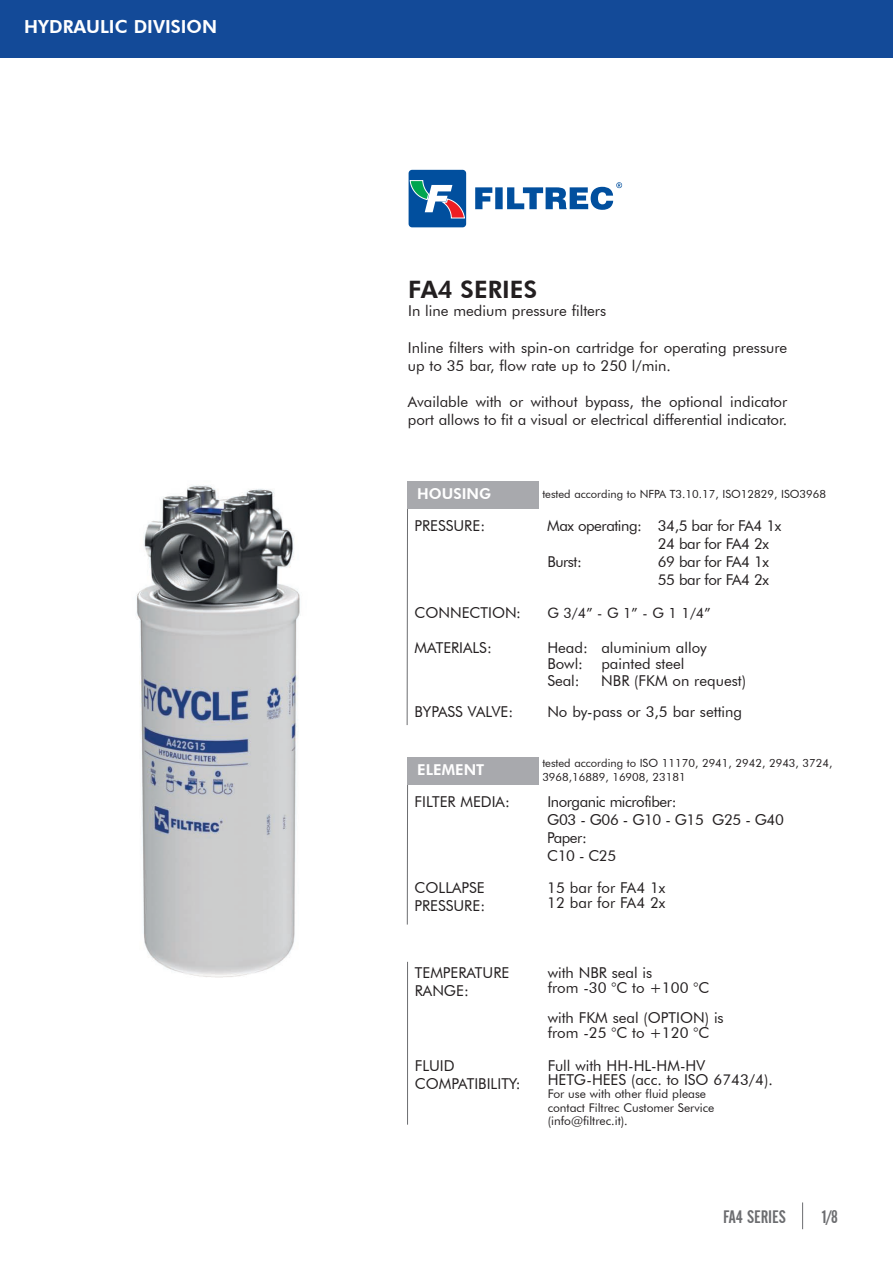
<style>
.page{position:relative;width:893px;height:1263px;background:#fff}
.page>*{position:absolute;margin:0;border:0;box-sizing:border-box;transform-origin:0 0}
.t1{font:800 24px "Futura BT";color:#231f20}
.t2{font:800 18px "Futura BT";color:#fff}
.t3{font:18px "Alternate Gothic 2 BT";color:#6c6d70}
.t4{font:15px/18px "Futura BT";color:#231f20}
.t5{font:15px/18px "Futura BT";letter-spacing:-.03em;color:#231f20}
.t6{font:800 15px "Futura BT";color:#fff}
.t7{font:14.25px "Futura BT";color:#231f20}
.t8{font:12px/13.5px "Futura BT";color:#231f20}
.t9{font:11.25px/13.5px "Futura BT";color:#231f20}
</style>
<div class="page">
<img style="left:136px;top:485px;width:164px;height:493px">
<svg style="left:409px;top:170px;width:57px;height:57px;background:#346ba1"></svg>
<svg style="left:475px;top:182px;width:147px;height:28px"></svg>
<hr style="left:407px;top:500px;width:1px;height:225px;background:#6c6d70">
<div style="left:407px;top:481px;width:132px;height:27px;background:#a8a9ad"></div>
<hr style="left:407px;top:782px;width:1px;height:142px;background:#6c6d70">
<div style="left:407px;top:757px;width:132px;height:27px;background:#a8a9ad"></div>
<div style="left:0;top:0;width:893px;height:57px;background:#134a98"></div>
<svg style="left:802px;top:1202px;width:1px;height:27px"></svg>
<hr style="left:407px;top:962px;width:1px;height:163px;background:#6c6d70">
<p class="t2" style="left:24px;top:16px;width:194px">HYDRAULIC DIVISION</p>
<h1 class="t1" style="left:408px;top:275px;width:130px">FA4 SERIES</h1>
<p class="t4" style="left:408px;top:302px;width:200px">In line medium pressure filters</p>
<p class="t4" style="left:408px;top:338px;width:381px">Inline filters with spin-on cartridge for operating pressure up to 35 bar, flow rate up to 250 l/min.</p>
<p class="t4" style="left:408px;top:392px;width:381px">Available with or without bypass, the optional indicator port allows to fit a visual or electrical differential indicator.</p>
<p class="t6" style="left:417px;top:484px;width:75px">HOUSING</p>
<p class="t9" style="left:542px;top:487px;width:285px">tested according to NFPA T3.10.17, ISO12829, ISO3968</p>
<p class="t4" style="left:415px;top:516px;width:72px">PRESSURE:</p>
<p class="t5" style="left:547px;top:516px;width:235px">Max operating: 34,5 bar for FA4 1x</p>
<p class="t5" style="left:658px;top:534px;width:113px">24 bar for FA4 2x</p>
<p class="t4" style="left:547px;top:552px;width:36px">Burst:</p>
<p class="t5" style="left:658px;top:552px;width:113px">69 bar for FA4 1x<br>55 bar for FA4 2x</p>
<p class="t4" style="left:415px;top:604px;width:108px">CONNECTION:</p>
<p class="t7" style="left:547px;top:604px;width:165px">G 3/4” - G 1” - G 1 1/4”</p>
<p class="t4" style="left:415px;top:638px;width:79px">MATERIALS:</p>
<p class="t4" style="left:547px;top:639px;width:161px;line-height:16.5px">Head: aluminium alloy<br>Bowl: painted steel<br>Seal:</p>
<p class="t4" style="left:601px;top:671px;width:146px">NBR (FKM on request)</p>
<p class="t4" style="left:415px;top:702px;width:100px">BYPASS VALVE:</p>
<p class="t4" style="left:547px;top:702px;width:196px">No by-pass or 3,5 bar setting</p>
<p class="t6" style="left:417px;top:760px;width:69px">ELEMENT</p>
<p class="t9" style="left:542px;top:756px;width:292px">tested according to ISO 11170, 2941, 2942, 2943, 3724,<br>3968,16889, 16908, 23181</p>
<p class="t4" style="left:415px;top:792px;width:97px">FILTER MEDIA:</p>
<p class="t5" style="left:547px;top:792px;width:238px">Inorganic microfiber:<br>G03 - G06 - G10 - G15 G25 - G40<br>Paper:<br>C10 - C25</p>
<p class="t4" style="left:415px;top:879px;width:72px">COLLAPSE<br>PRESSURE:</p>
<p class="t4" style="left:547px;top:880px;width:120px;line-height:15px">15 bar for FA4 1x<br>12 bar for FA4 2x</p>
<p class="t4" style="left:415px;top:963px;width:96px">TEMPERATURE<br>RANGE:</p>
<p class="t4" style="left:548px;top:965px;width:163px;line-height:15px">with NBR seal is<br>from -30 °C to +100 °C</p>
<p class="t4" style="left:548px;top:1010px;width:178px;line-height:15px">with FKM seal (OPTION) is from -25 °C to +120 °C</p>
<p class="t4" style="left:415px;top:1057px;width:107px">FLUID<br>COMPATIBILITY:</p>
<p class="t4" style="left:548px;top:1059px;width:227px;line-height:13.5px">Full with HH-HL-HM-HV<br>HETG-HEES (acc. to ISO 6743/4).</p>
<p class="t8" style="left:548px;top:1087px;width:168px">For use with other fluid please contact Filtrec Customer Service (info@filtrec.it).</p>
<p class="t3" style="left:723px;top:1207px;width:64px">FA4 SERIES</p>
<p class="t3" style="left:822px;top:1207px;width:17px">1/8</p>
</div>
